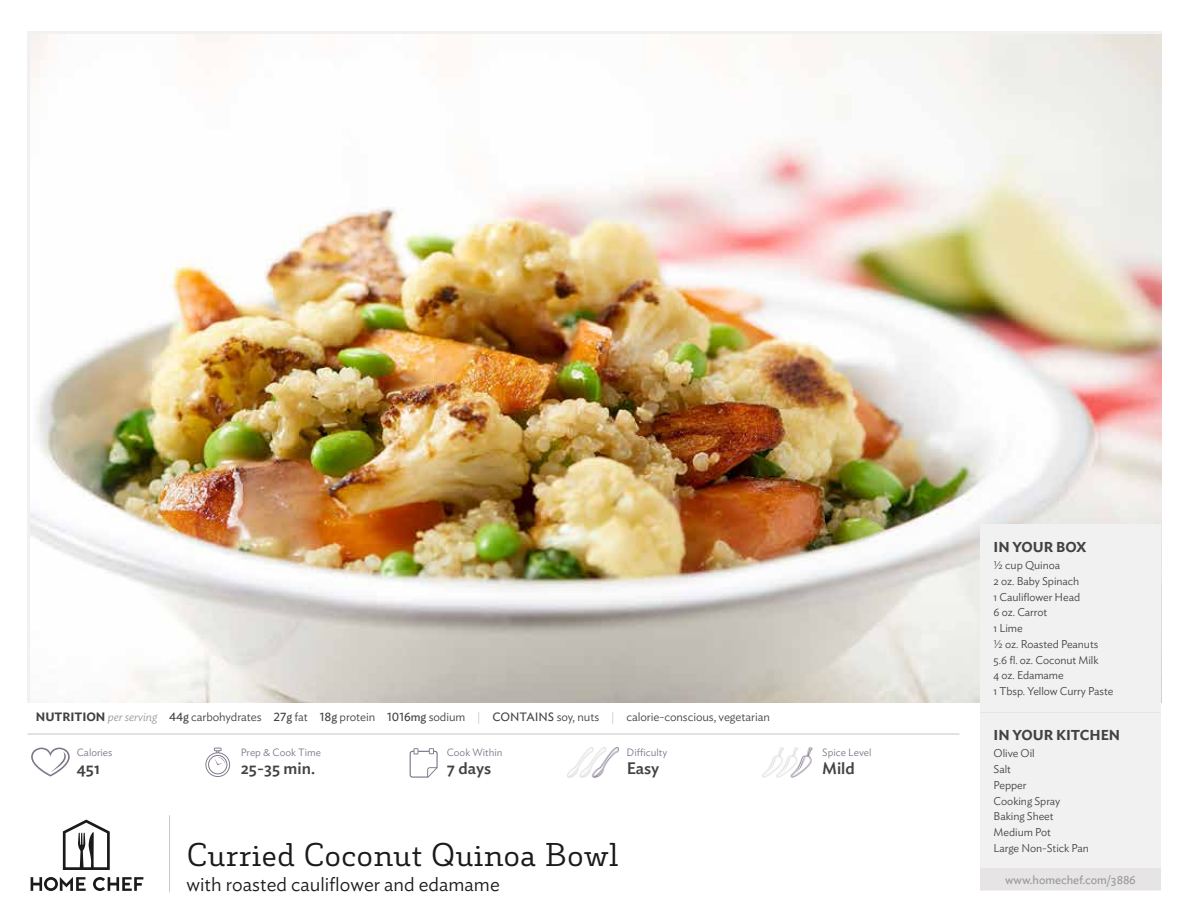
<style>
.page{position:relative;width:1188px;height:918px;background:#fff}
.page>*{position:absolute;margin:0;border:0;box-sizing:border-box;transform-origin:0 0}
.t1{font:31.5px "Decour";color:#1a1a1a}
.t2{font:300 19.5px "Ideal Sans";color:#1a1a1a}
.t3{font:500 16.5px "Ideal Sans";color:#414241}
.t4{font:600 14.25px "Ideal Sans";letter-spacing:-.005em;color:#414241}
.t5{font:300 12px "Ideal Sans";letter-spacing:-.005em;color:#414241}
.t6{font:12px "Ideal Sans";letter-spacing:-.005em;color:#9a9a9a}
.t7{font:300 11.25px/15.8px "Ideal Sans";letter-spacing:-.005em;color:#414241}
.t8{font:300 10.5px "Ideal Sans";color:#7e7589}
.s1{font-weight:600}
.s2{font-style:italic;color:#9a9a9a}
.s3{font-weight:400}
.s4{color:#c7c6c5}
</style>
<div class="page">
<img style="left:31px;top:35px;width:1130px;height:667px">
<svg style="left:31px;top:877px;width:112px;height:14px"></svg>
<svg style="left:63px;top:820px;width:47px;height:50px"></svg>
<hr style="left:169px;top:816px;width:1px;height:76px;background:#c7c6c5">
<img style="left:567px;top:748px;width:52px;height:30px">
<img style="left:762px;top:748px;width:51px;height:30px">
<div style="left:980px;top:524px;width:181px;height:366px;background:#f1f1f1"></div>
<hr style="left:980px;top:712px;width:181px;height:1px;background:#e6e4e4">
<div style="left:980px;top:869px;width:181px;height:21px;background:#e6e4e4"></div>
<hr style="left:28px;top:734px;width:931px;height:1px;background:#c7c6c5">
<svg style="left:31px;top:748px;width:39px;height:29px"></svg>
<svg style="left:205px;top:748px;width:25px;height:29px"></svg>
<svg style="left:410px;top:748px;width:28px;height:30px"></svg>
<p class="t5" style="left:36px;top:708px;width:735px"><span class="s1">NUTRITION</span> <span class="s2">per serving</span> <span class="s3">44g</span> carbohydrates <span class="s3">27g</span> fat <span class="s3">18g</span> protein <span class="s3">1016mg</span> sodium <span class="s4">|</span> <span class="s3">CONTAINS</span> soy, nuts <span class="s4">|</span> calorie-conscious, vegetarian</p>
<p class="t8" style="left:77px;top:744px;width:37px">Calories</p>
<p class="t8" style="left:241px;top:744px;width:82px">Prep &amp; Cook Time</p>
<p class="t8" style="left:447px;top:744px;width:57px">Cook Within</p>
<p class="t8" style="left:627px;top:744px;width:42px">Difficulty</p>
<p class="t8" style="left:822px;top:744px;width:51px">Spice Level</p>
<h3 class="t3" style="left:77px;top:756px;width:25px">451</h3>
<h3 class="t3" style="left:241px;top:756px;width:76px">25-35 min.</h3>
<h3 class="t3" style="left:447px;top:756px;width:46px">7 days</h3>
<h3 class="t3" style="left:627px;top:756px;width:34px">Easy</h3>
<h3 class="t3" style="left:822px;top:756px;width:34px">Mild</h3>
<h1 class="t1" style="left:187px;top:835px;width:434px">Curried Coconut Quinoa Bowl</h1>
<h2 class="t2" style="left:187px;top:869px;width:315px">with roasted cauliflower and edamame</h2>
<p class="t4" style="left:994px;top:536px;width:95px">IN YOUR BOX</p>
<p class="t7" style="left:994px;top:556px;width:121px">½ cup Quinoa<br>2 oz. Baby Spinach<br>1 Cauliflower Head<br>6 oz. Carrot<br>1 Lime<br>½ oz. Roasted Peanuts<br>5.6 fl. oz. Coconut Milk<br>4 oz. Edamame<br>1 Tbsp. Yellow Curry Paste</p>
<p class="t4" style="left:994px;top:724px;width:128px">IN YOUR KITCHEN</p>
<p class="t7" style="left:994px;top:745px;width:97px">Olive Oil<br>Salt<br>Pepper<br>Cooking Spray<br>Baking Sheet<br>Medium Pot<br>Large Non-Stick Pan</p>
<p class="t6" style="left:1005px;top:871px;width:132px">www.homechef.com/3886</p>
</div>
